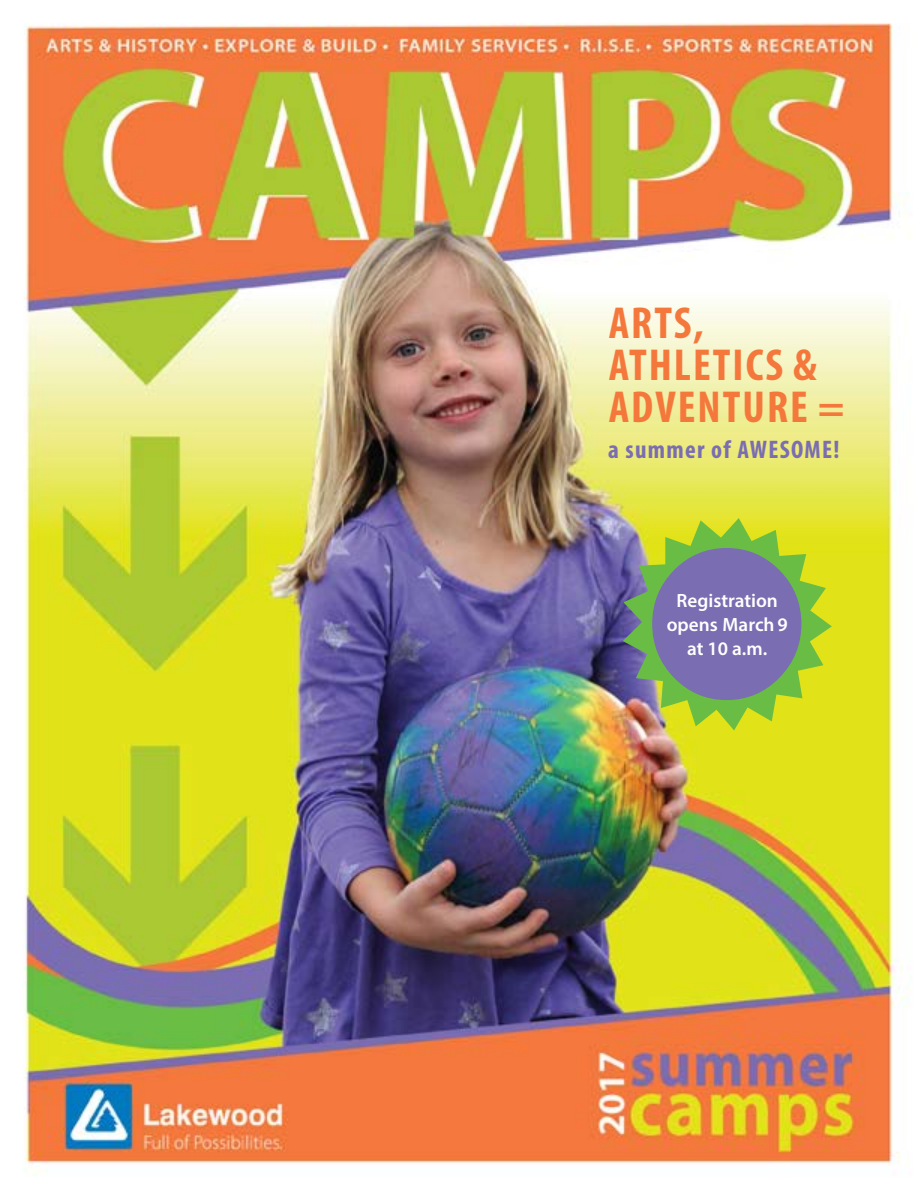
<style>
.page{position:relative;width:918px;height:1188px;background:#fff}
.page>*{position:absolute;margin:0;border:0;box-sizing:border-box;transform-origin:0 0}
.t1{font:700 condensed 45px/42px "Myriad Pro";letter-spacing:.045em;color:#f4783b}
.t2{font:700 condensed 25.5px "Myriad Pro";letter-spacing:.05em;color:#7a6db1}
.t3{font:600 19.2px/24.2px "Myriad Pro";color:#fff;text-align:center}
</style>
<div class="page">
<img style="left:24px;top:23px;width:886px;height:1150px">
<svg style="left:623px;top:518px;width:209px;height:212px;background:#8f9b72"></svg>
<h1 class="t1" style="left:609px;top:301px;width:237px">ARTS,<br>ATHLETICS &amp;<br>ADVENTURE =</h1>
<h2 class="t2" style="left:608px;top:434px;width:233px">a summer of AWESOME!</h2>
<p class="t3" style="left:667px;top:588px;width:123px">Registration opens March 9 at 10 a.m.</p>
</div>
